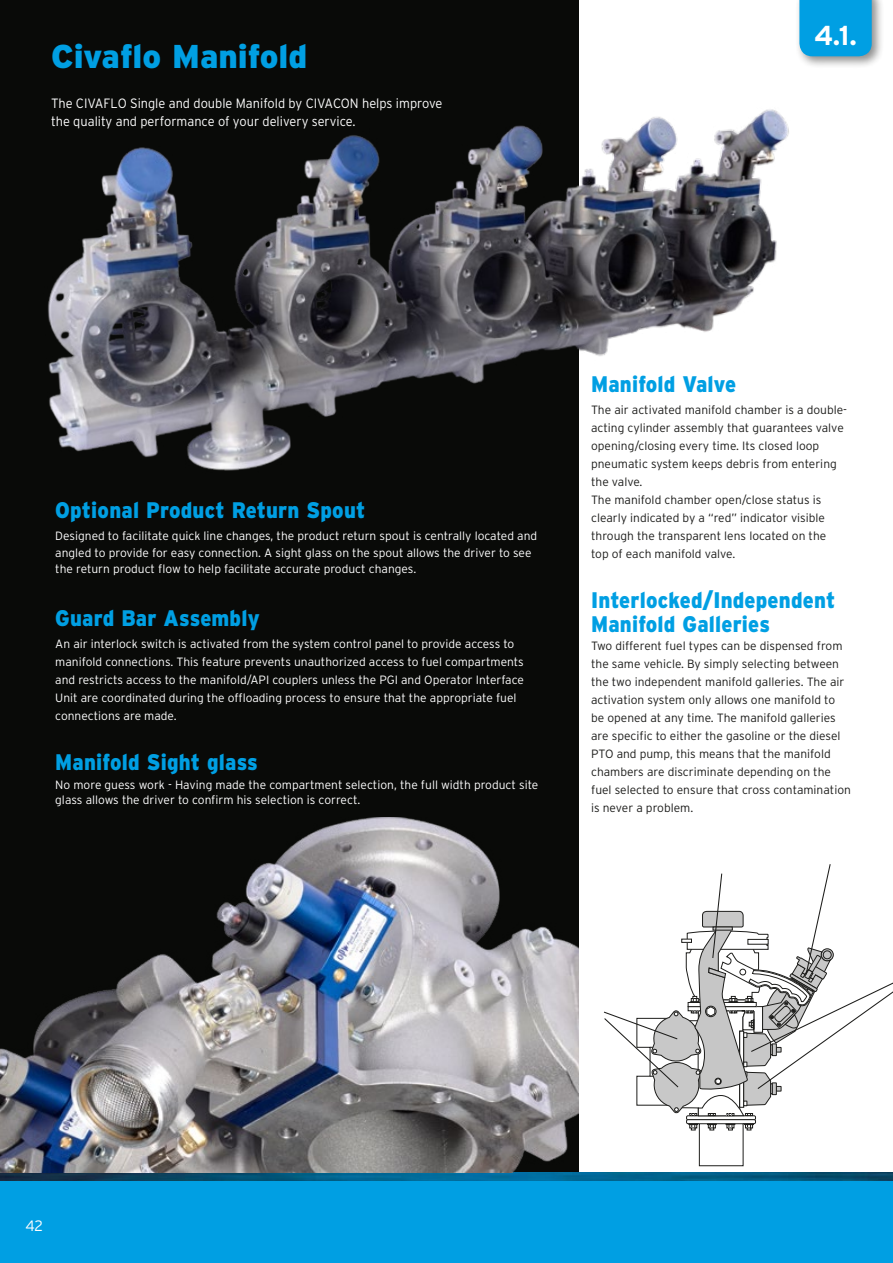
<style>
.page{position:relative;width:893px;height:1263px;background:#fff}
.page>*{position:absolute;margin:0;border:0;box-sizing:border-box;transform-origin:0 0}
.t1{font:900 33px "Interstate";color:#009fe3}
.t2{font:700 27.45px "Interstate";color:#fff}
.t3{font:900 22.5px/24px "Interstate";letter-spacing:.01em;color:#009fe3;scale:.9 1}
.t4{font:300 15px "Interstate";color:#fff}
.t5{font:300 13.5px/18px "Interstate";color:#fff;scale:.95 1}
.t6{font:300 12px/18px "Interstate";color:#1d1d1b}
.t7{font:300 12px/18px "Interstate";color:#fff}
</style>
<div class="page">
<div style="left:0;top:0;width:578px;height:1263px;background:#090a08"></div>
<div style="left:0;top:1172px;width:893px;height:91px;background:#009fe3"></div>
<img style="left:0;top:1172px;width:893px;height:9px">
<img style="left:0;top:818px;width:578px;height:354px">
<div style="left:686px;top:1115px;width:70px;height:5px;border:1px solid #1d1d1b"></div>
<div style="left:686px;top:1119px;width:70px;height:5px;border:1px solid #1d1d1b"></div>
<div style="left:699px;top:1123px;width:44px;height:43px;border:1px solid #1d1d1b"></div>
<svg style="left:744px;top:1124px;width:10px;height:6px"></svg>
<svg style="left:726px;top:1124px;width:9px;height:6px"></svg>
<svg style="left:707px;top:1124px;width:10px;height:6px"></svg>
<svg style="left:688px;top:1124px;width:10px;height:6px"></svg>
<svg style="left:604px;top:864px;width:289px;height:252px"></svg>
<div style="left:795px;top:0;width:89px;height:69px;background:#1d1d1b;opacity:.5"></div>
<div style="left:799px;top:0;width:73px;height:56px;background:#009fe3"></div>
<img style="left:48px;top:96px;width:741px;height:393px">
<h1 class="t1" style="left:51px;top:37px;width:258px">Civaflo Manifold</h1>
<p class="t5" style="left:51px;top:94px;width:414px">The CIVAFLO Single and double Manifold by CIVACON helps improve the quality and performance of your delivery service.</p>
<h2 class="t2" style="left:814px;top:20px;width:44px">4.1.</h2>
<h3 class="t3" style="left:55px;top:497px;width:346px">Optional Product Return Spout</h3>
<p class="t7" style="left:55px;top:527px;width:483px;line-height:16.5px">Designed to facilitate quick line changes, the product return spout is centrally located and angled to provide for easy connection. A sight glass on the spout allows the driver to see the return product flow to help facilitate accurate product changes.</p>
<h3 class="t3" style="left:55px;top:605px;width:229px">Guard Bar Assembly</h3>
<p class="t7" style="left:55px;top:635px;width:470px">An air interlock switch is activated from the system control panel to provide access to manifold connections. This feature prevents unauthorized access to fuel compartments and restricts access to the manifold/API couplers unless the PGI and Operator Interface Unit are coordinated during the offloading process to ensure that the appropriate fuel connections are made.</p>
<h3 class="t3" style="left:55px;top:749px;width:227px">Manifold Sight glass</h3>
<p class="t7" style="left:55px;top:777px;width:485px;line-height:15px">No more guess work - Having made the compartment selection, the full width product site glass allows the driver to confirm his selection is correct.</p>
<h3 class="t3" style="left:591px;top:371px;width:163px">Manifold Valve</h3>
<p class="t6" style="left:591px;top:401px;width:257px">The air activated manifold chamber is a double&shy;acting cylinder assembly that guarantees valve opening/closing every time. Its closed loop pneumatic system keeps debris from entering the valve.<br>The manifold chamber open/close status is clearly indicated by a “red” indicator visible through the transparent lens located on the<br>top of each manifold valve.</p>
<h3 class="t3" style="left:591px;top:587px;width:273px">Interlocked/Independent<br>Manifold Galleries</h3>
<p class="t6" style="left:591px;top:636px;width:261px">Two different fuel types can be dispensed from the same vehicle. By simply selecting between the two independent manifold galleries. The air activation system only allows one manifold to be opened at any time. The manifold galleries are specific to either the gasoline or the diesel PTO and pump, this means that the manifold chambers are discriminate depending on the fuel selected to ensure that cross contamination is never a problem.</p>
<p class="t4" style="left:26px;top:1217px;width:19px">42</p>
</div>
